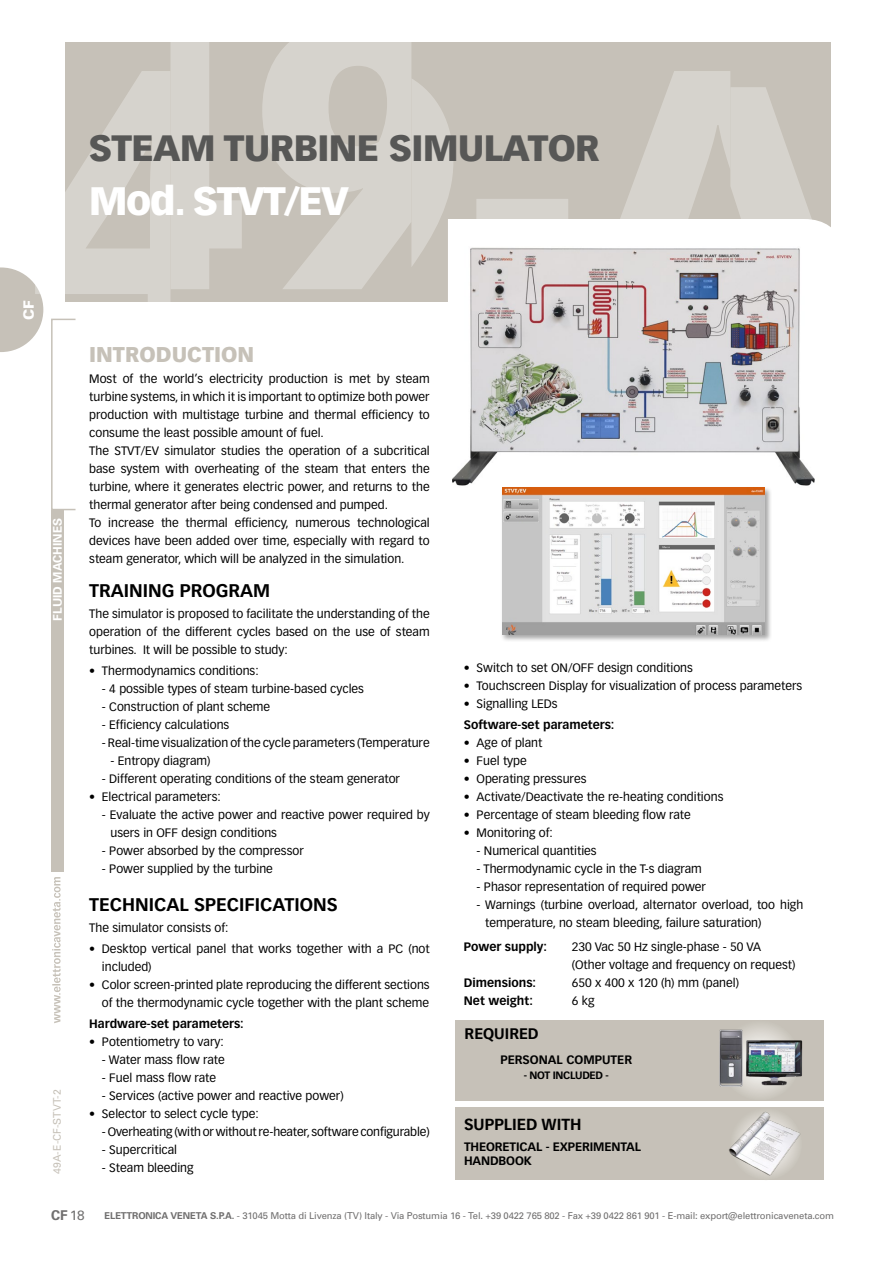
<style>
.page{position:relative;width:893px;height:1263px;background:#fff}
.page>*{position:absolute;margin:0;border:0;box-sizing:border-box;transform-origin:0 0}
.t1{font:900 39px "Vectora LH";letter-spacing:-.04em;color:#fff}
.t2{font:900 36px "Vectora LH";letter-spacing:-.02em;color:#575756}
.t3{font:900 21px "Vectora LH";color:#c6c1b8}
.t4{font:700 18px "Vectora LH";color:#000}
.t5{font:700 15.75px "Vectora LH";color:#000}
.t6{font:700 15px "Vectora LH";color:#000}
.t7{font:900 14.25px "Univers";color:#fff}
.t8{font:700 13.5px "Univers";color:#706f6f}
.t9{font:12px/18px "Vectora LH";color:#000}
.t10{font:700 12px/14.4px "Vectora LH";color:#000}
.t11{font:700 12px "Univers";color:#fff}
.t12{font:10.5px "Univers";letter-spacing:.01em;color:#c6c1b8}
.t13{font:700 10.5px "Vectora LH";letter-spacing:-.03em;color:#000}
.t14{font:9.45px "Univers";letter-spacing:-.015em;color:#706f6f}
.s1{font-weight:400}
.s2{font-weight:700}
</style>
<div class="page">
<div style="left:51px;top:510px;width:13px;height:362px;background:#c6c1b8"></div>
<svg style="left:52px;top:877px;width:9px;height:146px"></svg>
<svg style="left:0;top:267px;width:35px;height:85px;background:#ccc8c0"></svg>
<div style="left:65px;top:43px;width:766px;height:259px;background:#c6c1b8"></div>
<svg style="left:170px;top:42px;width:241px;height:29px;fill:#d6d3cd"></svg>
<svg style="left:730px;top:87px;width:82px;height:132px"></svg>
<svg style="left:35px;top:71px;width:695px;height:264px"></svg>
<div style="left:51px;top:319px;width:25px;height:191px;border:2px solid #c6c1b8"></div>
<div style="left:455px;top:1107px;width:369px;height:73px;background:#c6c1b8"></div>
<img style="left:729px;top:1112px;width:72px;height:64px">
<div style="left:455px;top:1020px;width:369px;height:80px;background:#c6c1b8"></div>
<svg style="left:720px;top:1020px;width:80px;height:80px"></svg>
<img style="left:719px;top:1029px;width:84px;height:58px">
<div style="left:448px;top:219px;width:383px;height:116px;background:#fff"></div>
<img style="left:452px;top:240px;width:366px;height:246px">
<div style="left:500px;top:486px;width:272px;height:156px;background:#000;opacity:.35"></div>
<img style="left:502px;top:488px;width:263px;height:146px">
<h2 class="t2" style="left:89px;top:125px;width:512px">STEAM TURBINE SIMULATOR</h2>
<h1 class="t1" style="left:89px;top:177px;width:262px">Mod. STVT/EV</h1>
<p class="t7" style="left:20px;top:320px;width:21px;rotate:-90deg">CF</p>
<p class="t11" style="left:50px;top:621px;width:104px;rotate:-90deg">FLUID MACHINES</p>
<p class="t12" style="left:51px;top:1174px;width:87px;rotate:-90deg">49A-E-CF-STVT-2</p>
<h3 class="t3" style="left:89px;top:341px;width:166px">INTRODUCTION</h3>
<p class="t9" style="left:89px;top:369px;width:342px">Most of the world’s electricity production is met by steam turbine systems, in which it is important to optimize both power production with multistage turbine and thermal efficiency to consume the least possible amount of fuel.<br>The STVT/EV simulator studies the operation of a subcritical base system with overheating of the steam that enters the turbine, where it generates electric power, and returns to the thermal generator after being condensed and pumped.<br>To increase the thermal efficiency, numerous technological devices have been added over time, especially with regard to steam generator, which will be analyzed in the simulation.</p>
<h3 class="t4" style="left:89px;top:580px;width:182px">TRAINING PROGRAM</h3>
<p class="t9" style="left:89px;top:605px;width:342px;text-align:justify">The simulator is proposed to facilitate the understanding of the operation of the different cycles based on the use of steam turbines. It will be possible to study:</p>
<p class="t9" style="left:89px;top:662px;width:171px">• Thermodynamics conditions:</p>
<p class="t9" style="left:102px;top:680px;width:264px">- 4 possible types of steam turbine-based cycles</p>
<p class="t9" style="left:102px;top:698px;width:170px">- Construction of plant scheme</p>
<p class="t9" style="left:102px;top:716px;width:129px">- Efficiency calculations</p>
<p class="t9" style="left:102px;top:734px;width:329px">- Real-time visualization of the cycle parameters (Temperature</p>
<p class="t9" style="left:110px;top:752px;width:102px">- Entropy diagram)</p>
<p class="t9" style="left:102px;top:770px;width:300px">- Different operating conditions of the steam generator</p>
<p class="t9" style="left:89px;top:788px;width:133px">• Electrical parameters:</p>
<p class="t9" style="left:110px;top:806px;width:321px;text-indent:-9px">- Evaluate the active power and reactive power required by users in OFF design conditions</p>
<p class="t9" style="left:102px;top:842px;width:203px">- Power absorbed by the compressor</p>
<p class="t9" style="left:102px;top:860px;width:172px">- Power supplied by the turbine</p>
<h3 class="t4" style="left:89px;top:893px;width:250px">TECHNICAL SPECIFICATIONS</h3>
<p class="t9" style="left:89px;top:918px;width:141px">The simulator consists of:</p>
<p class="t9" style="left:102px;top:939px;width:329px;text-indent:-13px">• Desktop vertical panel that works together with a PC (not included)</p>
<p class="t9" style="left:89px;top:975px;width:342px;text-align:right">• Color screen-printed plate reproducing the different sections of the thermodynamic cycle together with the plant scheme</p>
<p class="t10" style="left:89px;top:1016px;width:156px">Hardware-set parameters:</p>
<p class="t9" style="left:89px;top:1032px;width:136px">• Potentiometry to vary:</p>
<p class="t9" style="left:102px;top:1050px;width:124px">- Water mass flow rate</p>
<p class="t9" style="left:102px;top:1068px;width:116px">- Fuel mass flow rate</p>
<p class="t9" style="left:102px;top:1086px;width:243px">- Services (active power and reactive power)</p>
<p class="t9" style="left:89px;top:1104px;width:171px">• Selector to select cycle type:</p>
<p class="t9" style="left:102px;top:1122px;width:329px">- Overheating (with or without re-heater, software configurable)</p>
<p class="t9" style="left:102px;top:1140px;width:77px">- Supercritical</p>
<p class="t9" style="left:102px;top:1158px;width:93px">- Steam bleeding</p>
<p class="t9" style="left:464px;top:659px;width:231px">• Switch to set ON/OFF design conditions</p>
<p class="t9" style="left:464px;top:677px;width:340px">• Touchscreen Display for visualization of process parameters</p>
<p class="t9" style="left:464px;top:695px;width:95px">• Signalling LEDs</p>
<p class="t10" style="left:464px;top:718px;width:152px">Software-set parameters:</p>
<p class="t9" style="left:464px;top:734px;width:80px">• Age of plant</p>
<p class="t9" style="left:464px;top:752px;width:65px">• Fuel type</p>
<p class="t9" style="left:464px;top:770px;width:124px">• Operating pressures</p>
<p class="t9" style="left:464px;top:788px;width:261px">• Activate/Deactivate the re-heating conditions</p>
<p class="t9" style="left:464px;top:806px;width:228px">• Percentage of steam bleeding flow rate</p>
<p class="t9" style="left:464px;top:824px;width:91px">• Monitoring of:</p>
<p class="t9" style="left:477px;top:842px;width:122px">- Numerical quantities</p>
<p class="t9" style="left:477px;top:860px;width:227px">- Thermodynamic cycle in the T-s diagram</p>
<p class="t9" style="left:477px;top:878px;width:231px">- Phasor representation of required power</p>
<p class="t9" style="left:485px;top:896px;width:320px;text-indent:-9px">- Warnings (turbine overload, alternator overload, too high temperature, no steam bleeding, failure saturation)</p>
<p class="t10" style="left:464px;top:940px;width:85px">Power supply:</p>
<p class="t9" style="left:572px;top:938px;width:225px">230 Vac 50 Hz single-phase - 50 VA (Other voltage and frequency on request)</p>
<p class="t10" style="left:464px;top:976px;width:74px">Dimensions:</p>
<p class="t9" style="left:572px;top:974px;width:169px">650 x 400 x 120 (h) mm (panel)</p>
<p class="t10" style="left:464px;top:994px;width:71px">Net weight:</p>
<p class="t9" style="left:572px;top:992px;width:24px">6 kg</p>
<p class="t6" style="left:465px;top:1024px;width:76px">REQUIRED</p>
<p class="t10" style="left:500px;top:1052px;width:133px">PERSONAL COMPUTER</p>
<p class="t13" style="left:524px;top:1069px;width:87px">- NOT INCLUDED -</p>
<h3 class="t5" style="left:464px;top:1114px;width:119px">SUPPLIED WITH</h3>
<p class="t10" style="left:464px;top:1139px;width:179px">THEORETICAL - EXPERIMENTAL<br>HANDBOOK</p>
<p class="t8" style="left:51px;top:1207px;width:35px">CF <span class="s1">18</span></p>
<p class="t14" style="left:105px;top:1210px;width:731px"><span class="s2">ELETTRONICA VENETA S.P.A.</span> - 31045 Motta di Livenza (TV) Italy - Via Postumia 16 - Tel. +39 0422 765 802 - Fax +39 0422 861 901 - E-mail: export@elettronicaveneta.com</p>
</div>
